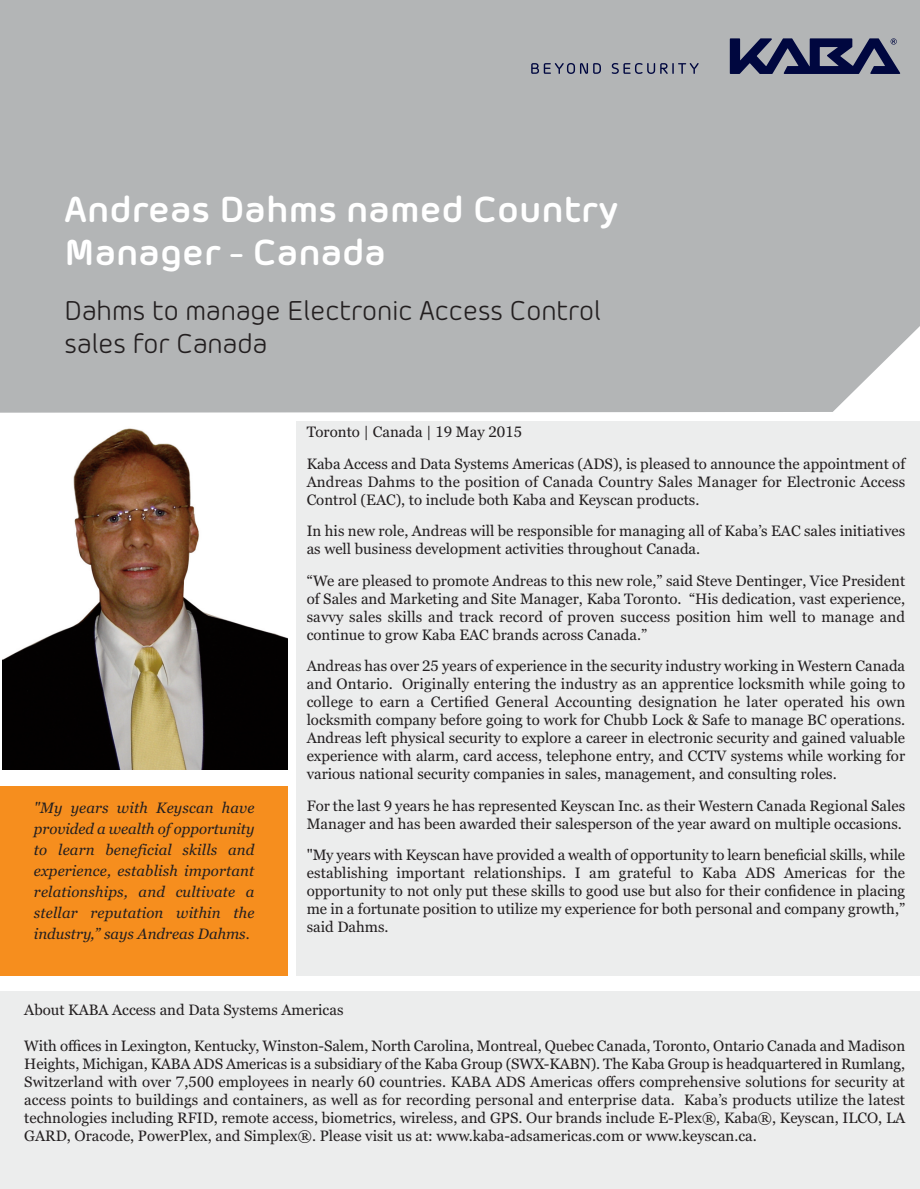
<style>
.page{position:relative;width:920px;height:1189px;background:#fff}
.page>*{position:absolute;margin:0;border:0;box-sizing:border-box;transform-origin:0 0}
.t1{font:700 36px/43.2px "Morebi Rounded";color:#fff}
.t2{font:27px/32.5px "Morebi Rounded";color:#231f20}
.t3{font:15px/18px "Georgia Pro";color:#231f20;text-align:justify}
.t4{font:italic 15px/21px "Georgia Pro";letter-spacing:.005em;color:#231f20;text-align:justify}
</style>
<div class="page">
<div style="left:0;top:0;width:920px;height:413px;background:#b3b5b6"></div>
<svg style="left:730px;top:38px;width:170px;height:36px;background:#484d6f"></svg>
<svg style="left:531px;top:63px;width:168px;height:11px;background:#858997"></svg>
<div style="left:297px;top:421px;width:623px;height:555px;background:#eceded"></div>
<div style="left:0;top:787px;width:287px;height:189px;background:#f68e1e"></div>
<div style="left:0;top:990px;width:920px;height:198px;background:#eceded"></div>
<img style="left:3px;top:428px;width:284px;height:341px">
<h1 class="t1" style="left:65px;top:184px;width:555px">Andreas Dahms named Country<br>Manager - Canada</h1>
<h2 class="t2" style="left:65px;top:293px;width:538px">Dahms to manage Electronic Access Control sales for Canada</h2>
<p class="t4" style="left:34px;top:797px;width:222px">"My years with Keyscan have provided a wealth of opportunity to learn beneficial skills and experience, establish important relationships, and cultivate a stellar reputation within the industry,” says Andreas Dahms.</p>
<p class="t3" style="left:307px;top:416px;width:600px;line-height:31.5px">Toronto | Canada | 19 May 2015<br>Kaba Access and Data Systems Americas (ADS), is pleased to announce the appointment of</p>
<p class="t3" style="left:307px;top:472px;width:600px">Andreas Dahms to the position of Canada Country Sales Manager for Electronic Access<br>Control (EAC), to include both Kaba and Keyscan products.</p>
<p class="t3" style="left:307px;top:522px;width:600px">In his new role, Andreas will be responsible for managing all of Kaba’s EAC sales initiatives as well business development activities throughout Canada.</p>
<p class="t3" style="left:307px;top:571px;width:600px">“We are pleased to promote Andreas to this new role,” said Steve Dentinger, Vice President of Sales and Marketing and Site Manager, Kaba Toronto. “His dedication, vast experience, savvy sales skills and track record of proven success position him well to manage and continue to grow Kaba EAC brands across Canada.”</p>
<p class="t3" style="left:307px;top:657px;width:600px">Andreas has over 25 years of experience in the security industry working in Western Canada and Ontario. Originally entering the industry as an apprentice locksmith while going to college to earn a Certified General Accounting designation he later operated his own locksmith company before going to work for Chubb Lock &amp; Safe to manage BC operations.<br>Andreas left physical security to explore a career in electronic security and gained valuable experience with alarm, card access, telephone entry, and CCTV systems while working for various national security companies in sales, management, and consulting roles.</p>
<p class="t3" style="left:307px;top:796px;width:600px">For the last 9 years he has represented Keyscan Inc. as their Western Canada Regional Sales<br>Manager and has been awarded their salesperson of the year award on multiple occasions.</p>
<p class="t3" style="left:307px;top:846px;width:600px">"My years with Keyscan have provided a wealth of opportunity to learn beneficial skills, while establishing important relationships. I am grateful to Kaba ADS Americas for the opportunity to not only put these skills to good use but also for their confidence in placing me in a fortunate position to utilize my experience for both personal and company growth,” said Dahms.</p>
<p class="t3" style="left:24px;top:1001px;width:321px">About KABA Access and Data Systems Americas</p>
<p class="t3" style="left:24px;top:1037px;width:882px">With offices in Lexington, Kentucky, Winston-Salem, North Carolina, Montreal, Quebec Canada, Toronto, Ontario Canada and Madison Heights, Michigan, KABA ADS Americas is a subsidiary of the Kaba Group (SWX-KABN). The Kaba Group is headquartered in Rumlang, Switzerland with over 7,500 employees in nearly 60 countries. KABA ADS Americas offers comprehensive solutions for security at access points to buildings and containers, as well as for recording personal and enterprise data. Kaba’s products utilize the latest technologies including RFID, remote access, biometrics, wireless, and GPS. Our brands include E-Plex®, Kaba®, Keyscan, ILCO, LA GARD, Oracode, PowerPlex, and Simplex®. Please visit us at: www.kaba-adsamericas.com or www.keyscan.ca.</p>
</div>
